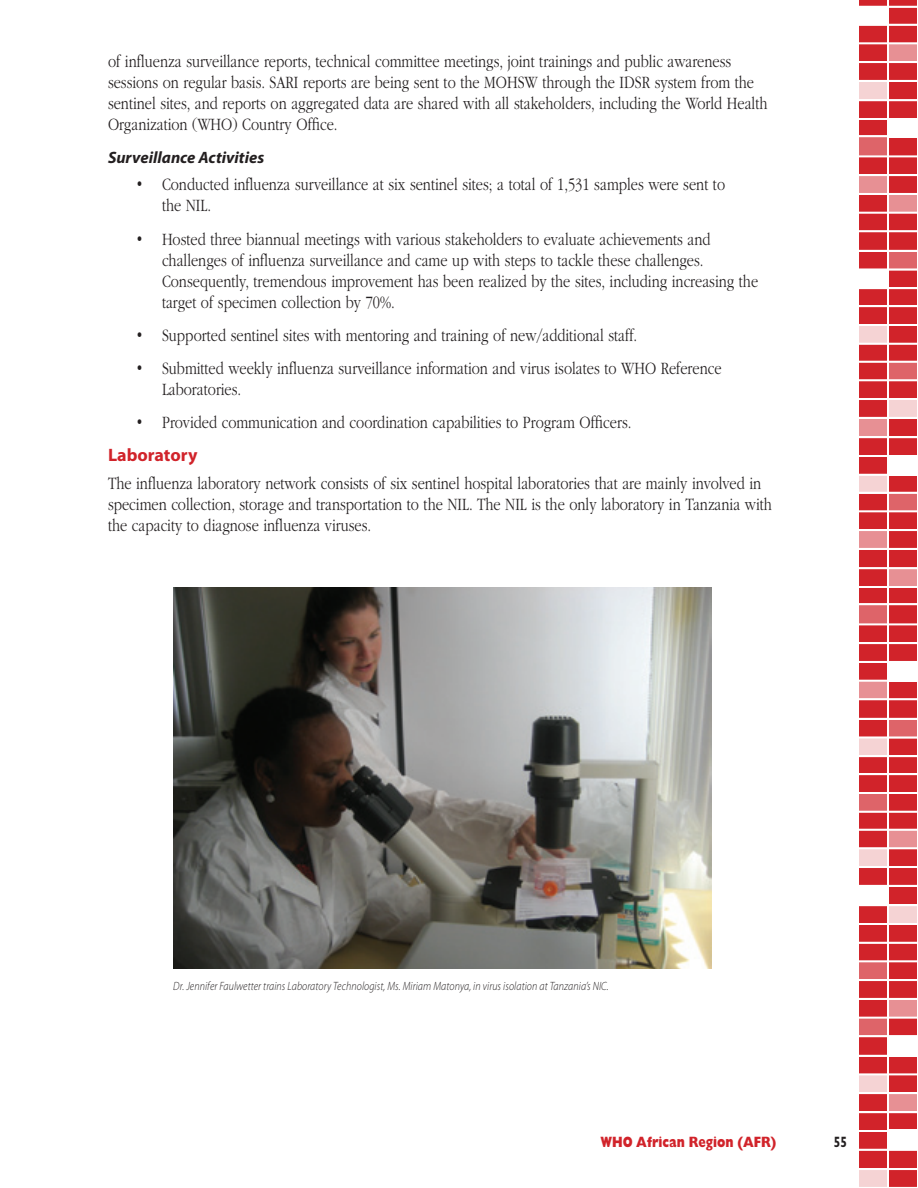
<style>
.page{position:relative;width:918px;height:1188px;background:#fff}
.page>*{position:absolute;margin:0;border:0;box-sizing:border-box;transform-origin:0 0}
.t1{font:300 18px/21px "ITC Garamond Std";color:#231f20;scale:.8 1}
.Heading_4_RED{font:700 18px "Myriad Pro";color:#d1232a}
.Heading_5_FIVE{font:italic 700 16.5px "Myriad Pro";color:#231f20}
.t2{font:800 15px "Gill Sans Std";color:#d1232a;scale:.8 1}
.t3{font:700 15px "Gill Sans Std";color:#231f20;scale:.8 1}
.t4{font:italic 300 12px "Myriad Pro";letter-spacing:.01em;color:#231f20;scale:.85 1}
</style>
<div class="page">
<svg style="left:859px;top:0;width:58px;height:1187px"></svg>
<img style="left:173px;top:588px;width:538px;height:381px">
<p class="t1" style="left:108px;top:51px;width:826px">of influenza surveillance reports, technical committee meetings, joint trainings and public awareness sessions on regular basis. SARI reports are being sent to the MOHSW through the IDSR system from the sentinel sites, and reports on aggregated data are shared with all stakeholders, including the World Health Organization (WHO) Country Office.</p>
<p class="Heading_5_FIVE" style="left:108px;top:146px;width:158px">Surveillance Activities</p>
<p class="t1" style="left:162px;top:175px;width:705px;text-indent:-27px">• Conducted influenza surveillance at six sentinel sites; a total of 1,531 samples were sent to the NIL.</p>
<p class="t1" style="left:162px;top:229px;width:747px;text-indent:-27px">• Hosted three biannual meetings with various stakeholders to evaluate achievements and challenges of influenza surveillance and came up with steps to tackle these challenges.<br>Consequently, tremendous improvement has been realized by the sites, including increasing the target of specimen collection by 70%.</p>
<p class="t1" style="left:135px;top:325px;width:629px">• Supported sentinel sites with mentoring and training of new/additional staff.</p>
<p class="t1" style="left:162px;top:358px;width:701px;text-indent:-27px">• Submitted weekly influenza surveillance information and virus isolates to WHO Reference<br>Laboratories.</p>
<p class="t1" style="left:135px;top:412px;width:622px">• Provided communication and coordination capabilities to Program Officers.</p>
<p class="Heading_4_RED" style="left:108px;top:443px;width:91px">Laboratory</p>
<p class="t1" style="left:108px;top:473px;width:831px">The influenza laboratory network consists of six sentinel hospital laboratories that are mainly involved in specimen collection, storage and transportation to the NIL. The NIL is the only laboratory in Tanzania with the capacity to diagnose influenza viruses.</p>
<p class="t4" style="left:173px;top:979px;width:514px">Dr. Jennifer Faulwetter trains Laboratory Technologist, Ms. Miriam Matonya, in virus isolation at Tanzania’s NIC.</p>
<p class="t2" style="left:600px;top:1133px;width:221px">WHO African Region (AFR)</p>
<p class="t3" style="left:834px;top:1133px;width:18px">55</p>
</div>
